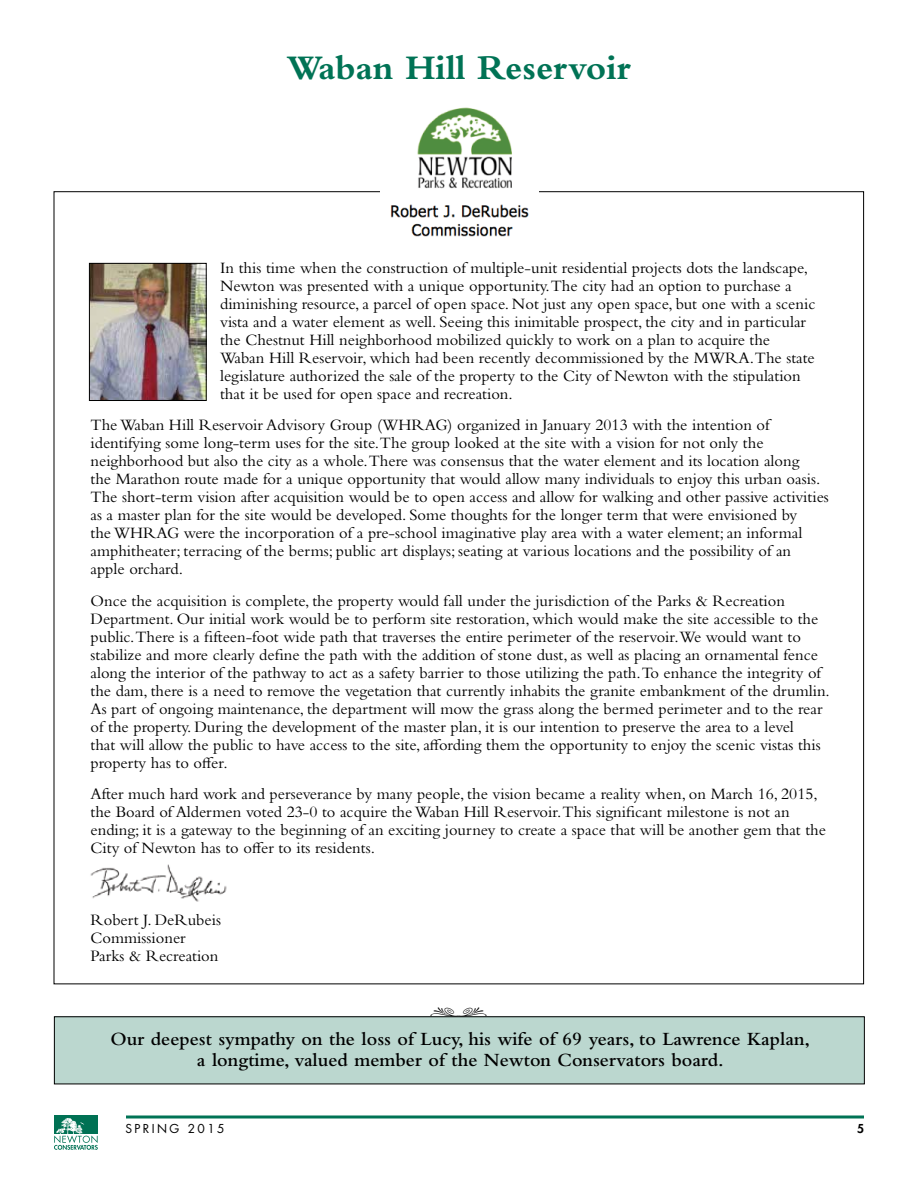
<style>
.page{position:relative;width:918px;height:1188px;background:#fff}
.page>*{position:absolute;margin:0;border:0;box-sizing:border-box;transform-origin:0 0}
.t1{font:700 36px "Bembo Std";color:#007355}
.t2{font:600 19.5px/21px "Bembo Std";color:#000;text-align:center}
.t3{font:18px "Type Embellishments One Let Plain";color:#000}
.t4{font:16.5px/18px "Bembo Std";color:#000}
.t5{font:12px "Futura Std";letter-spacing:.2em;color:#000}
.t6{font:800 12px "Futura Std";color:#000}
</style>
<div class="page">
<hr style="left:126px;top:1116px;width:738px;height:3px;background:#007355">
<div style="left:54px;top:1116px;width:44px;height:18px;background:#007154"></div>
<svg style="left:54px;top:1118px;width:44px;height:32px"></svg>
<img style="left:390px;top:107px;width:139px;height:130px">
<img style="left:90px;top:864px;width:137px;height:38px">
<div style="left:54px;top:1017px;width:810px;height:67px;background:#bbd7cf"></div>
<div style="left:54px;top:1016px;width:811px;height:68px;border:1px solid #000"></div>
<img style="left:91px;top:265px;width:114px;height:134px">
<div style="left:89px;top:263px;width:118px;height:138px;border:1px solid #000"></div>
<svg style="left:431px;top:1016px;width:28px;height:1px"></svg>
<h1 class="t1" style="left:287px;top:48px;width:346px">Waban Hill Reservoir</h1>
<p class="t4" style="left:220px;top:258px;width:597px">In this time when the construction of multiple-unit residential projects dots the landscape, Newton was presented with a unique opportunity.The city had an option to purchase a diminishing resource, a parcel of open space. Not just any open space, but one with a scenic vista and a water element as well. Seeing this inimitable prospect, the city and in particular the Chestnut Hill neighborhood mobilized quickly to work on a plan to acquire the Waban Hill Reservoir, which had been recently decommissioned by the MWRA.The state legislature authorized the sale of the property to the City of Newton with the stipulation that it be used for open space and recreation.</p>
<p class="t4" style="left:91px;top:416px;width:740px">The Waban Hill Reservoir Advisory Group (WHRAG) organized in January 2013 with the intention of identifying some long-term uses for the site.The group looked at the site with a vision for not only the neighborhood but also the city as a whole.There was consensus that the water element and its location along<br>the Marathon route made for a unique opportunity that would allow many individuals to enjoy this urban oasis.<br>The short-term vision after acquisition would be to open access and allow for walking and other passive activities as a master plan for the site would be developed. Some thoughts for the longer term that were envisioned by<br>the WHRAG were the incorporation of a pre-school imaginative play area with a water element; an informal amphitheater; terracing of the berms; public art displays; seating at various locations and the possibility of an apple orchard.</p>
<p class="t4" style="left:91px;top:591px;width:741px">Once the acquisition is complete, the property would fall under the jurisdiction of the Parks &amp; Recreation Department. Our initial work would be to perform site restoration, which would make the site accessible to the public.There is a fifteen-foot wide path that traverses the entire perimeter of the reservoir.We would want to stabilize and more clearly define the path with the addition of stone dust, as well as placing an ornamental fence along the interior of the pathway to act as a safety barrier to those utilizing the path.To enhance the integrity of the dam, there is a need to remove the vegetation that currently inhabits the granite embankment of the drumlin.<br>As part of ongoing maintenance, the department will mow the grass along the bermed perimeter and to the rear of the property. During the development of the master plan, it is our intention to preserve the area to a level<br>that will allow the public to have access to the site, affording them the opportunity to enjoy the scenic vistas this property has to offer.</p>
<p class="t4" style="left:91px;top:785px;width:737px">After much hard work and perseverance by many people, the vision became a reality when, on March 16, 2015, the Board of Aldermen voted 23-0 to acquire the Waban Hill Reservoir.This significant milestone is not an ending; it is a gateway to the beginning of an exciting journey to create a space that will be another gem that the City of Newton has to offer to its residents.</p>
<p class="t4" style="left:91px;top:911px;width:132px">Robert J. DeRubeis<br>Commissioner<br>Parks &amp; Recreation</p>
<p class="t3" style="left:458px;top:1005px;width:31px">,</p>
<p class="t2" style="left:110px;top:1029px;width:701px">Our deepest sympathy on the loss of Lucy, his wife of 69 years, to Lawrence Kaplan, a longtime, valued member of the Newton Conservators board.</p>
<p class="t5" style="left:125px;top:1121px;width:101px">SPRING 2015</p>
<p class="t6" style="left:857px;top:1121px;width:8px">5</p>
</div>
